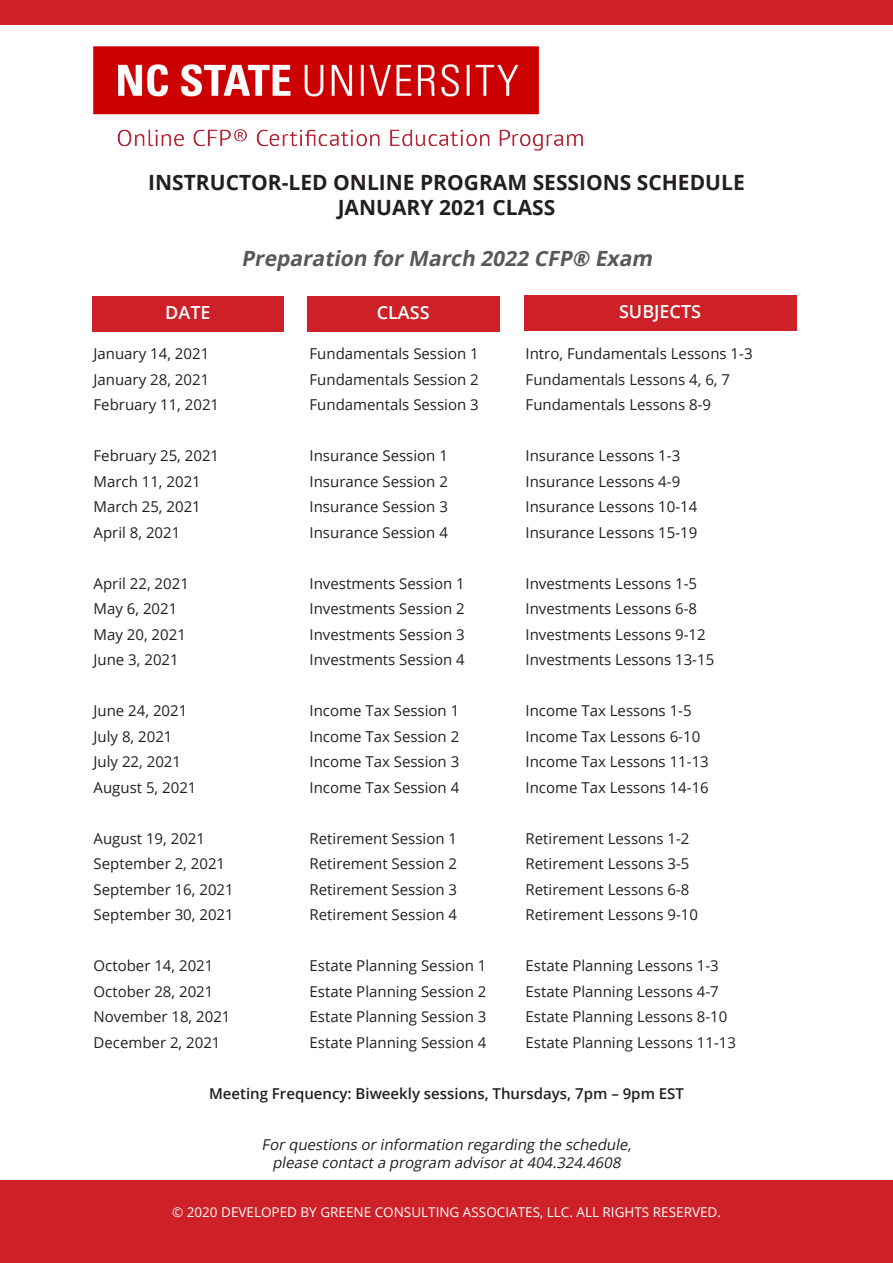
<style>
.page{position:relative;width:893px;height:1263px;background:#fff}
.page>*{position:absolute;margin:0;border:0;box-sizing:border-box;transform-origin:0 0}
.Título_de_sección_de{font:700 21px "Open Sans";color:#231f20}
.Título_de_sección_de-2{font:italic 700 21px "Open Sans";color:#57585a}
.Título_de_sección_de-3{font:600 18px "Open Sans";color:#fff}
.Título_de_sección_de-4{font:15px "Open Sans";color:#231f20}
.Título_de_sección_de-5{font:italic 15px "Open Sans";color:#231f20}
.Título_de_sección_de-6{font:600 15px "Open Sans";color:#231f20}
.Título_de_sección_de-7{font:13.5px "Open Sans";color:#fff}
</style>
<div class="page">
<div style="left:92px;top:296px;width:191px;height:35px;background:#cd2027"></div>
<div style="left:307px;top:296px;width:192px;height:35px;background:#cd2027"></div>
<div style="left:524px;top:295px;width:272px;height:35px;background:#cd2027"></div>
<div style="left:0;top:1181px;width:893px;height:82px;background:#cd2027"></div>
<img style="left:94px;top:46px;width:489px;height:105px">
<div style="left:0;top:0;width:893px;height:25px;background:#cd2027"></div>
<p class="Título_de_sección_de" style="left:148px;top:167px;width:598px">INSTRUCTOR-LED ONLINE PROGRAM SESSIONS SCHEDULE</p>
<p class="Título_de_sección_de" style="left:338px;top:193px;width:219px">JANUARY 2021 CLASS</p>
<p class="Título_de_sección_de-2" style="left:241px;top:244px;width:417px">Preparation for March 2022 CFP® Exam</p>
<p class="Título_de_sección_de-3" style="left:165px;top:300px;width:47px">DATE</p>
<p class="Título_de_sección_de-3" style="left:377px;top:300px;width:54px">CLASS</p>
<p class="Título_de_sección_de-3" style="left:619px;top:299px;width:84px">SUBJECTS</p>
<p class="Título_de_sección_de-4" style="left:94px;top:344px;width:117px">January 14, 2021</p>
<p class="Título_de_sección_de-4" style="left:310px;top:344px;width:171px">Fundamentals Session 1</p>
<p class="Título_de_sección_de-4" style="left:526px;top:344px;width:229px">Intro, Fundamentals Lessons 1-3</p>
<p class="Título_de_sección_de-4" style="left:94px;top:369px;width:117px">January 28, 2021</p>
<p class="Título_de_sección_de-4" style="left:310px;top:369px;width:171px">Fundamentals Session 2</p>
<p class="Título_de_sección_de-4" style="left:526px;top:369px;width:206px">Fundamentals Lessons 4, 6, 7</p>
<p class="Título_de_sección_de-4" style="left:94px;top:395px;width:127px">February 11, 2021</p>
<p class="Título_de_sección_de-4" style="left:310px;top:395px;width:171px">Fundamentals Session 3</p>
<p class="Título_de_sección_de-4" style="left:526px;top:395px;width:187px">Fundamentals Lessons 8-9</p>
<p class="Título_de_sección_de-4" style="left:94px;top:446px;width:127px">February 25, 2021</p>
<p class="Título_de_sección_de-4" style="left:310px;top:446px;width:140px">Insurance Session 1</p>
<p class="Título_de_sección_de-4" style="left:526px;top:446px;width:156px">Insurance Lessons 1-3</p>
<p class="Título_de_sección_de-4" style="left:94px;top:471px;width:109px">March 11, 2021</p>
<p class="Título_de_sección_de-4" style="left:310px;top:471px;width:140px">Insurance Session 2</p>
<p class="Título_de_sección_de-4" style="left:526px;top:471px;width:156px">Insurance Lessons 4-9</p>
<p class="Título_de_sección_de-4" style="left:94px;top:497px;width:109px">March 25, 2021</p>
<p class="Título_de_sección_de-4" style="left:310px;top:497px;width:140px">Insurance Session 3</p>
<p class="Título_de_sección_de-4" style="left:526px;top:497px;width:173px">Insurance Lessons 10-14</p>
<p class="Título_de_sección_de-4" style="left:94px;top:522px;width:88px">April 8, 2021</p>
<p class="Título_de_sección_de-4" style="left:310px;top:522px;width:140px">Insurance Session 4</p>
<p class="Título_de_sección_de-4" style="left:526px;top:522px;width:173px">Insurance Lessons 15-19</p>
<p class="Título_de_sección_de-4" style="left:94px;top:573px;width:97px">April 22, 2021</p>
<p class="Título_de_sección_de-4" style="left:310px;top:573px;width:157px">Investments Session 1</p>
<p class="Título_de_sección_de-4" style="left:526px;top:573px;width:173px">Investments Lessons 1-5</p>
<p class="Título_de_sección_de-4" style="left:94px;top:599px;width:85px">May 6, 2021</p>
<p class="Título_de_sección_de-4" style="left:310px;top:599px;width:157px">Investments Session 2</p>
<p class="Título_de_sección_de-4" style="left:526px;top:599px;width:173px">Investments Lessons 6-8</p>
<p class="Título_de_sección_de-4" style="left:94px;top:624px;width:94px">May 20, 2021</p>
<p class="Título_de_sección_de-4" style="left:310px;top:624px;width:157px">Investments Session 3</p>
<p class="Título_de_sección_de-4" style="left:526px;top:624px;width:182px">Investments Lessons 9-12</p>
<p class="Título_de_sección_de-4" style="left:94px;top:650px;width:87px">June 3, 2021</p>
<p class="Título_de_sección_de-4" style="left:310px;top:650px;width:157px">Investments Session 4</p>
<p class="Título_de_sección_de-4" style="left:526px;top:650px;width:190px">Investments Lessons 13-15</p>
<p class="Título_de_sección_de-4" style="left:94px;top:701px;width:95px">June 24, 2021</p>
<p class="Título_de_sección_de-4" style="left:310px;top:701px;width:151px">Income Tax Session 1</p>
<p class="Título_de_sección_de-4" style="left:526px;top:701px;width:168px">Income Tax Lessons 1-5</p>
<p class="Título_de_sección_de-4" style="left:94px;top:726px;width:80px">July 8, 2021</p>
<p class="Título_de_sección_de-4" style="left:310px;top:726px;width:151px">Income Tax Session 2</p>
<p class="Título_de_sección_de-4" style="left:526px;top:726px;width:176px">Income Tax Lessons 6-10</p>
<p class="Título_de_sección_de-4" style="left:94px;top:752px;width:89px">July 22, 2021</p>
<p class="Título_de_sección_de-4" style="left:310px;top:752px;width:151px">Income Tax Session 3</p>
<p class="Título_de_sección_de-4" style="left:526px;top:752px;width:185px">Income Tax Lessons 11-13</p>
<p class="Título_de_sección_de-4" style="left:94px;top:777px;width:104px">August 5, 2021</p>
<p class="Título_de_sección_de-4" style="left:310px;top:777px;width:151px">Income Tax Session 4</p>
<p class="Título_de_sección_de-4" style="left:526px;top:777px;width:185px">Income Tax Lessons 14-16</p>
<p class="Título_de_sección_de-4" style="left:94px;top:828px;width:113px">August 19, 2021</p>
<p class="Título_de_sección_de-4" style="left:310px;top:828px;width:149px">Retirement Session 1</p>
<p class="Título_de_sección_de-4" style="left:526px;top:828px;width:165px">Retirement Lessons 1-2</p>
<p class="Título_de_sección_de-4" style="left:94px;top:854px;width:133px">September 2, 2021</p>
<p class="Título_de_sección_de-4" style="left:310px;top:854px;width:149px">Retirement Session 2</p>
<p class="Título_de_sección_de-4" style="left:526px;top:854px;width:165px">Retirement Lessons 3-5</p>
<p class="Título_de_sección_de-4" style="left:94px;top:879px;width:142px">September 16, 2021</p>
<p class="Título_de_sección_de-4" style="left:310px;top:879px;width:149px">Retirement Session 3</p>
<p class="Título_de_sección_de-4" style="left:526px;top:879px;width:165px">Retirement Lessons 6-8</p>
<p class="Título_de_sección_de-4" style="left:94px;top:905px;width:142px">September 30, 2021</p>
<p class="Título_de_sección_de-4" style="left:310px;top:905px;width:149px">Retirement Session 4</p>
<p class="Título_de_sección_de-4" style="left:526px;top:905px;width:174px">Retirement Lessons 9-10</p>
<p class="Título_de_sección_de-4" style="left:94px;top:956px;width:121px">October 14, 2021</p>
<p class="Título_de_sección_de-4" style="left:310px;top:956px;width:178px">Estate Planning Session 1</p>
<p class="Título_de_sección_de-4" style="left:526px;top:956px;width:195px">Estate Planning Lessons 1-3</p>
<p class="Título_de_sección_de-4" style="left:94px;top:981px;width:121px">October 28, 2021</p>
<p class="Título_de_sección_de-4" style="left:310px;top:981px;width:178px">Estate Planning Session 2</p>
<p class="Título_de_sección_de-4" style="left:526px;top:981px;width:195px">Estate Planning Lessons 4-7</p>
<p class="Título_de_sección_de-4" style="left:94px;top:1007px;width:138px">November 18, 2021</p>
<p class="Título_de_sección_de-4" style="left:310px;top:1007px;width:178px">Estate Planning Session 3</p>
<p class="Título_de_sección_de-4" style="left:526px;top:1007px;width:203px">Estate Planning Lessons 8-10</p>
<p class="Título_de_sección_de-4" style="left:94px;top:1032px;width:128px">December 2, 2021</p>
<p class="Título_de_sección_de-4" style="left:310px;top:1032px;width:178px">Estate Planning Session 4</p>
<p class="Título_de_sección_de-4" style="left:526px;top:1032px;width:212px">Estate Planning Lessons 11-13</p>
<p class="Título_de_sección_de-6" style="left:209px;top:1083px;width:476px">Meeting Frequency: Biweekly sessions, Thursdays, 7pm – 9pm EST</p>
<p class="Título_de_sección_de-5" style="left:262px;top:1134px;width:375px">Forquestions orinformation regarding the schedule,</p>
<p class="Título_de_sección_de-5" style="left:272px;top:1152px;width:353px">please contacta program advisorat404.324.4608</p>
<p class="Título_de_sección_de-7" style="left:172px;top:1202px;width:550px">© 2020 DEVELOPED BY GREENE CONSULTING ASSOCIATES, LLC. ALL RIGHTS RESERVED.</p>
</div>
